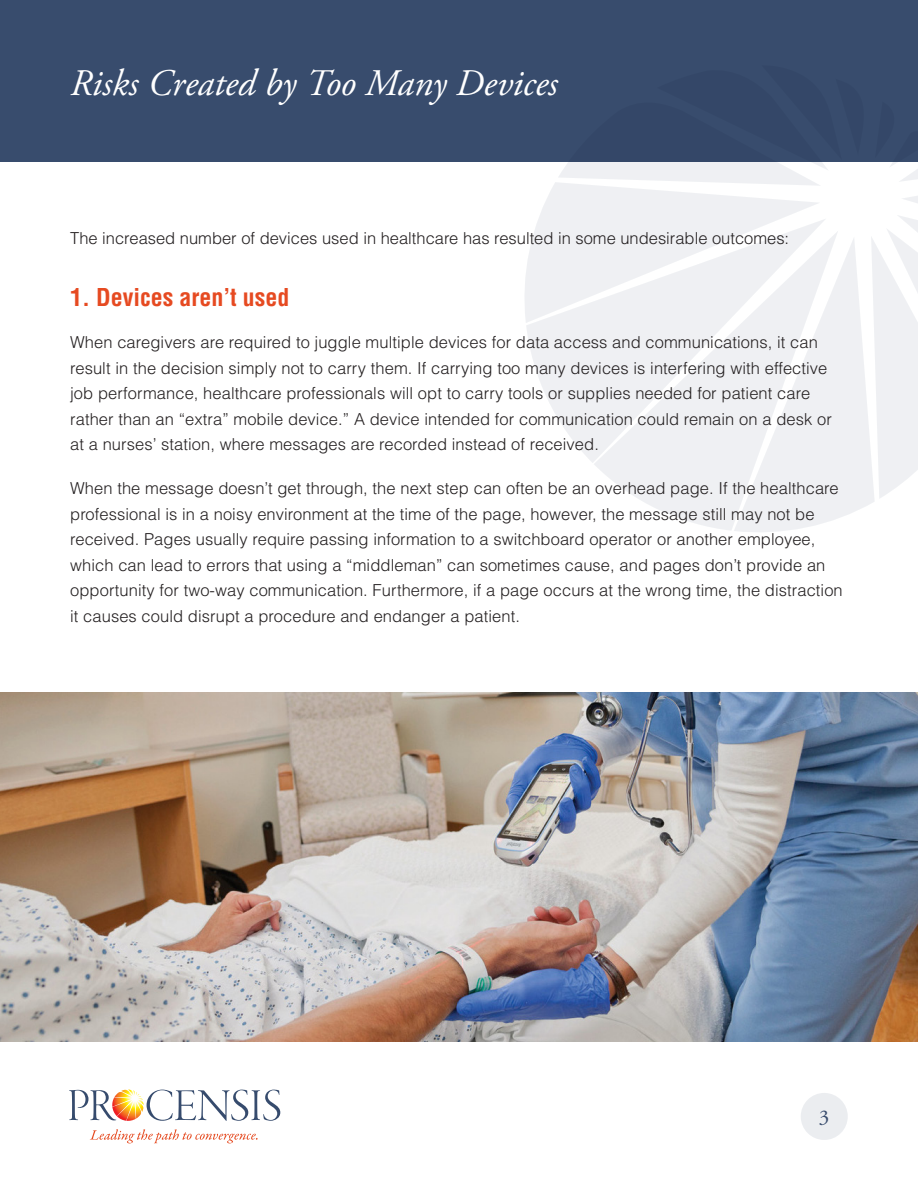
<style>
.page{position:relative;width:918px;height:1188px;background:#fff}
.page>*{position:absolute;margin:0;border:0;box-sizing:border-box;transform-origin:0 0}
.t1{font:italic 37.5px "Adobe Garamond Pro";letter-spacing:-.005em;color:#fff}
.t2{font:700 condensed 24px "Helvetica LT Std";color:#e64a21}
.t3{font:21px "Adobe Garamond Pro";color:#384c6d}
.t4{font:300 16.5px/25.5px "Helvetica LT Std";letter-spacing:.005em;color:#231f20}
</style>
<div class="page">
<div style="left:801px;top:1093px;width:47px;height:47px;background:#ebedf0;border-radius:50%"></div>
<svg style="left:69px;top:1089px;width:211px;height:32px"></svg>
<svg style="left:90px;top:1129px;width:168px;height:14px"></svg>
<div style="left:0;top:0;width:918px;height:162px;background:#384c6d"></div>
<svg style="left:525px;top:162px;width:393px;height:370px"></svg>
<img style="left:0;top:692px;width:918px;height:350px">
<p class="t1" style="left:70px;top:60px;width:489px">Risks Created by Too Many Devices</p>
<p class="t4" style="left:70px;top:225px;width:720px">The increased number of devices used in healthcare has resulted in some undesirable outcomes:</p>
<p class="t2" style="left:70px;top:282px;width:221px">1. Devices aren’t used</p>
<p class="t4" style="left:70px;top:329px;width:763px">When caregivers are required to juggle multiple devices for data access and communications, it can result in the decision simply not to carry them. If carrying too many devices is interfering with effective job performance, healthcare professionals will opt to carry tools or supplies needed for patient care rather than an “extra” mobile device.” A device intended for communication could remain on a desk or at a nurses’ station, where messages are recorded instead of received.</p>
<p class="t4" style="left:70px;top:476px;width:774px">When the message doesn’t get through, the next step can often be an overhead page. If the healthcare professional is in a noisy environment at the time of the page, however, the message still may not be received. Pages usually require passing information to a switchboard operator or another employee, which can lead to errors that using a “middleman” can sometimes cause, and pages don’t provide an opportunity for two-way communication. Furthermore, if a page occurs at the wrong time, the distraction it causes could disrupt a procedure and endanger a patient.</p>
<p class="t3" style="left:819px;top:1105px;width:12px">3</p>
</div>
